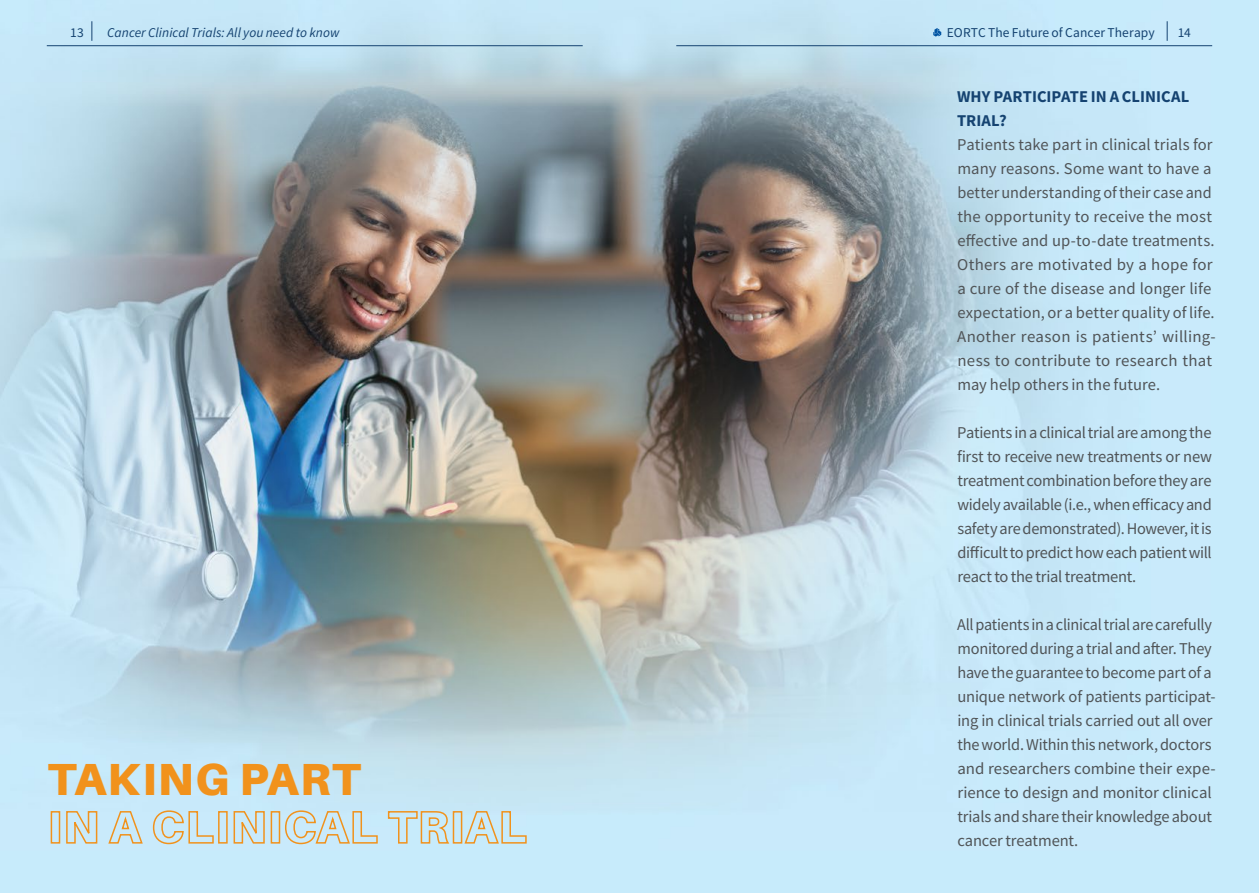
<style>
.page{position:relative;width:1259px;height:893px;background:#fff}
.page>*{position:absolute;margin:0;border:0;box-sizing:border-box;transform-origin:0 0}
.t1{font:900 45px/48px "Aileron";letter-spacing:.03em;color:#f1921c}
.t2{font:16.5px/24px "Source Sans Pro";letter-spacing:-.005em;color:#505457}
.t3{font:700 16.5px/24px "Source Sans Pro";color:#154371}
.t4{font:italic 13.5px "Source Sans Pro";letter-spacing:.005em;color:#154371}
.t5{font:13.5px "Source Sans Pro";letter-spacing:.005em;color:#154371}
</style>
<div class="page">
<img style="left:0;top:0;width:1259px;height:893px">
<hr style="left:47px;top:45px;width:536px;height:1px;background:#154371">
<hr style="left:676px;top:45px;width:536px;height:1px;background:#154371">
<svg style="left:91px;top:21px;width:1px;height:20px"></svg>
<svg style="left:1166px;top:21px;width:1px;height:20px"></svg>
<svg style="left:933px;top:28px;width:8px;height:9px"></svg>
<p class="t5" style="left:70px;top:24px;width:15px">13</p>
<p class="t4" style="left:107px;top:24px;width:234px">Cancer Clinical Trials: All you need to know</p>
<p class="t5" style="left:947px;top:24px;width:209px">EORTC The Future of Cancer Therapy</p>
<p class="t5" style="left:1177px;top:24px;width:15px">14</p>
<p class="t3" style="left:957px;top:84px;width:234px">WHY PARTICIPATE IN A CLINICAL<br>TRIAL?</p>
<h1 class="t1" style="left:48px;top:755px;width:480px">TAKING PART<br>IN A CLINICAL TRIAL</h1>
<p class="t2" style="left:957px;top:132px;width:260px">Patients take part in clinical trials for many reasons. Some want to have a better understanding of their case and the opportunity to receive the most effective and up-to-date treatments.<br>Others are motivated by a hope for a cure of the disease and longer life expectation, or a better quality of life.<br>Another reason is patients’ willing&shy;ness to contribute to research that may help others in the future.</p>
<p class="t2" style="left:957px;top:420px;width:256px">Patients in a clinical trial are among the first to receive new treatments or new</p>
<p class="t2" style="left:957px;top:468px;width:256px;text-align:justify">treatment combination before they are widely available (i.e., when efficacy and safety are demonstrated). However, it is difficult to predict how each patient will react to the trial treatment.</p>
<p class="t2" style="left:957px;top:612px;width:260px">All patients in a clinical trial are carefully monitored during a trial and after. They have the guarantee to become part of a unique network of patients participat&shy;ing in clinical trials carried out all over the world. Within this network, doctors and researchers combine their expe&shy;rience to design and monitor clinical trials and share their knowledge about cancer treatment.</p>
</div>
